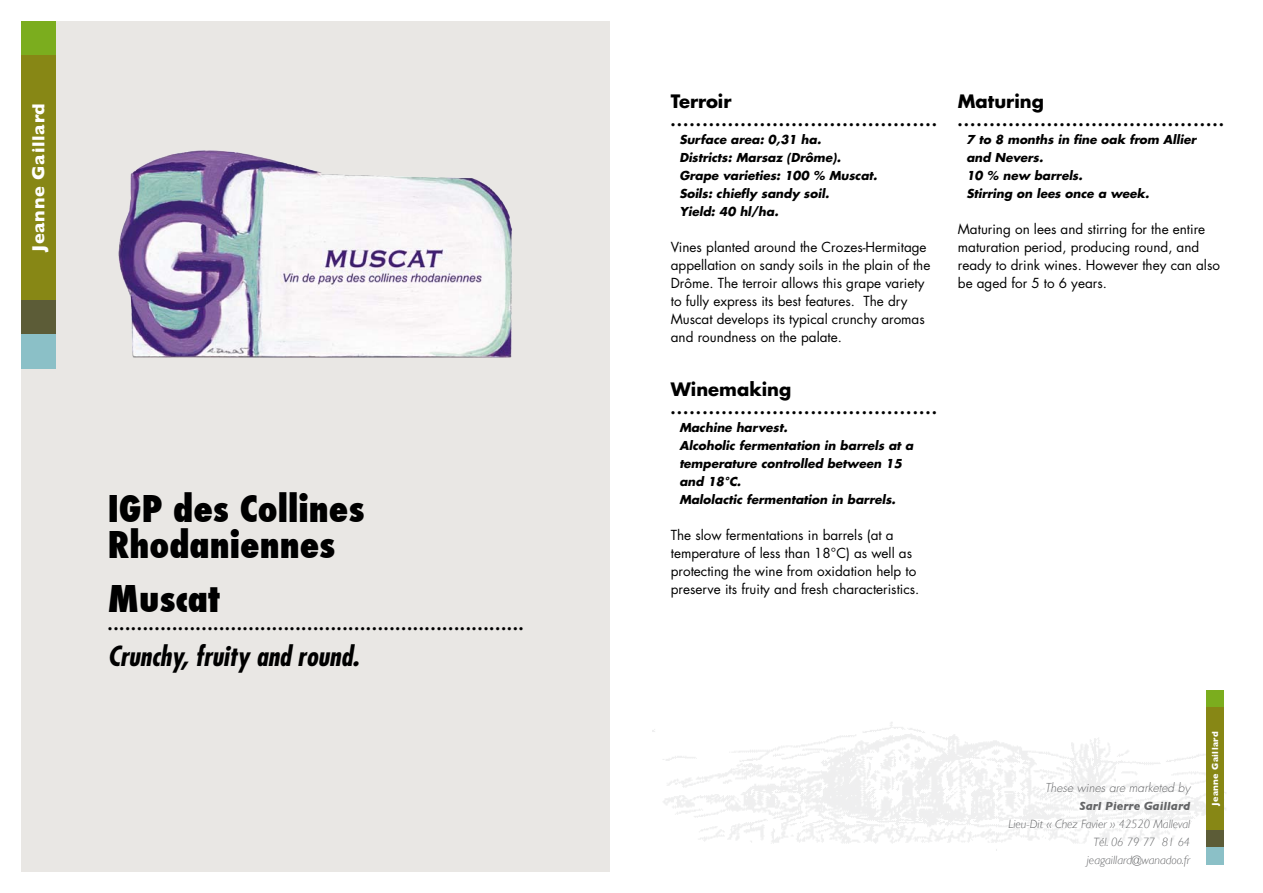
<style>
.page{position:relative;width:1263px;height:893px;background:#fff}
.page>*{position:absolute;margin:0;border:0;box-sizing:border-box;transform-origin:0 0}
.t1{font:800 condensed 36px/36px "Futura";color:#000}
.t2{font:italic 700 condensed 27px "Futura";color:#000}
.t3{font:700 18px "Futura";color:#000}
.t4{font:700 18px "Gill Sans";letter-spacing:.04em;color:#fff}
.t5{font:13.5px/18px "Futura";color:#000}
.t6{font:700 13.5px "Futura";color:#000}
.t7{font:italic 700 12px/18px "Futura";color:#000}
.t8{font:italic 300 12px/18px "Gill Sans";color:#646567;text-align:right}
.t9{font:italic 300 12px "Futura";color:#646567}
.t10{font:italic 700 12px "Gill Sans";color:#646567}
.t11{font:700 9px "Gill Sans";letter-spacing:.04em;color:#fff}
</style>
<div class="page">
<div style="left:21px;top:21px;width:589px;height:851px;background:#e9e7e4"></div>
<img style="left:118px;top:150px;width:394px;height:208px">
<div style="left:21px;top:21px;width:34px;height:34px;background:#7bad1e"></div>
<div style="left:21px;top:300px;width:34px;height:34px;background:#5c5c37"></div>
<div style="left:21px;top:334px;width:34px;height:34px;background:#8bc0c7"></div>
<div style="left:21px;top:55px;width:34px;height:245px;background:#878715"></div>
<div style="left:1206px;top:690px;width:18px;height:18px;background:#7bad1e"></div>
<div style="left:1206px;top:830px;width:18px;height:17px;background:#5c5c37"></div>
<div style="left:1206px;top:847px;width:18px;height:17px;background:#8bc0c7"></div>
<div style="left:1206px;top:708px;width:18px;height:122px;background:#878715"></div>
<h3 class="t4" style="left:28px;top:252px;width:150px;rotate:-90deg">Jeanne Gaillard</h3>
<h1 class="t1" style="left:108px;top:491px;width:258px">IGP des Collines<br>Rhodaniennes</h1>
<h1 class="t1" style="left:108px;top:581px;width:114px">Muscat</h1>
<p class="t6" style="left:108px;top:616px;width:417px">.......................................................................</p>
<h2 class="t2" style="left:108px;top:639px;width:253px">Crunchy, fruity and round.</h2>
<h3 class="t3" style="left:671px;top:89px;width:62px">Terroir</h3>
<p class="t6" style="left:671px;top:112px;width:267px">..........................................</p>
<p class="t7" style="left:679px;top:130px;width:199px">Surface area: 0,31 ha.<br>Districts: Marsaz (Drôme).<br>Grape varieties: 100 % Muscat.<br>Soils: chiefly sandy soil.<br>Yield: 40 hl/ha.</p>
<p class="t5" style="left:671px;top:238px;width:261px">Vines planted around the Crozes-Hermitage appellation on sandy soils in the plain of the Drôme. The terroir allows this grape variety to fully express its best features. The dry Muscat develops its typical crunchy aromas and roundness on the palate.</p>
<h3 class="t3" style="left:671px;top:377px;width:122px">Winemaking</h3>
<p class="t6" style="left:671px;top:400px;width:267px">..........................................</p>
<p class="t7" style="left:679px;top:418px;width:235px">Machine harvest.<br>Alcoholic fermentation in barrels at a temperature controlled between 15 and 18°C.<br>Malolactic fermentation in barrels.</p>
<p class="t5" style="left:671px;top:526px;width:250px">The slow fermentations in barrels (at a temperature of less than 18°C) as well as protecting the wine from oxidation help to preserve its fruity and fresh characteristics.</p>
<h3 class="t3" style="left:958px;top:89px;width:87px">Maturing</h3>
<p class="t6" style="left:958px;top:112px;width:267px">..........................................</p>
<p class="t7" style="left:966px;top:130px;width:231px">7 to 8 months in fine oak from Allier and Nevers.<br>10 % new barrels.<br>Stirring on lees once a week.</p>
<p class="t5" style="left:958px;top:220px;width:264px">Maturing on lees and stirring for the entire maturation period, producing round, and ready to drink wines. However they can also be aged for 5 to 6 years.</p>
<p class="t9" style="left:1045px;top:780px;width:146px">These wines are marketed by</p>
<p class="t10" style="left:1079px;top:799px;width:112px">Sarl Pierre Gaillard</p>
<p class="t8" style="left:1008px;top:815px;width:183px">Lieu-Dit « Chez Favier » 42520 Malleval<br>Tél. 06 79 77 81 64 jeagaillard@wanadoo.fr</p>
<p class="t11" style="left:1210px;top:806px;width:76px;rotate:-90deg">Jeanne Gaillard</p>
</div>
